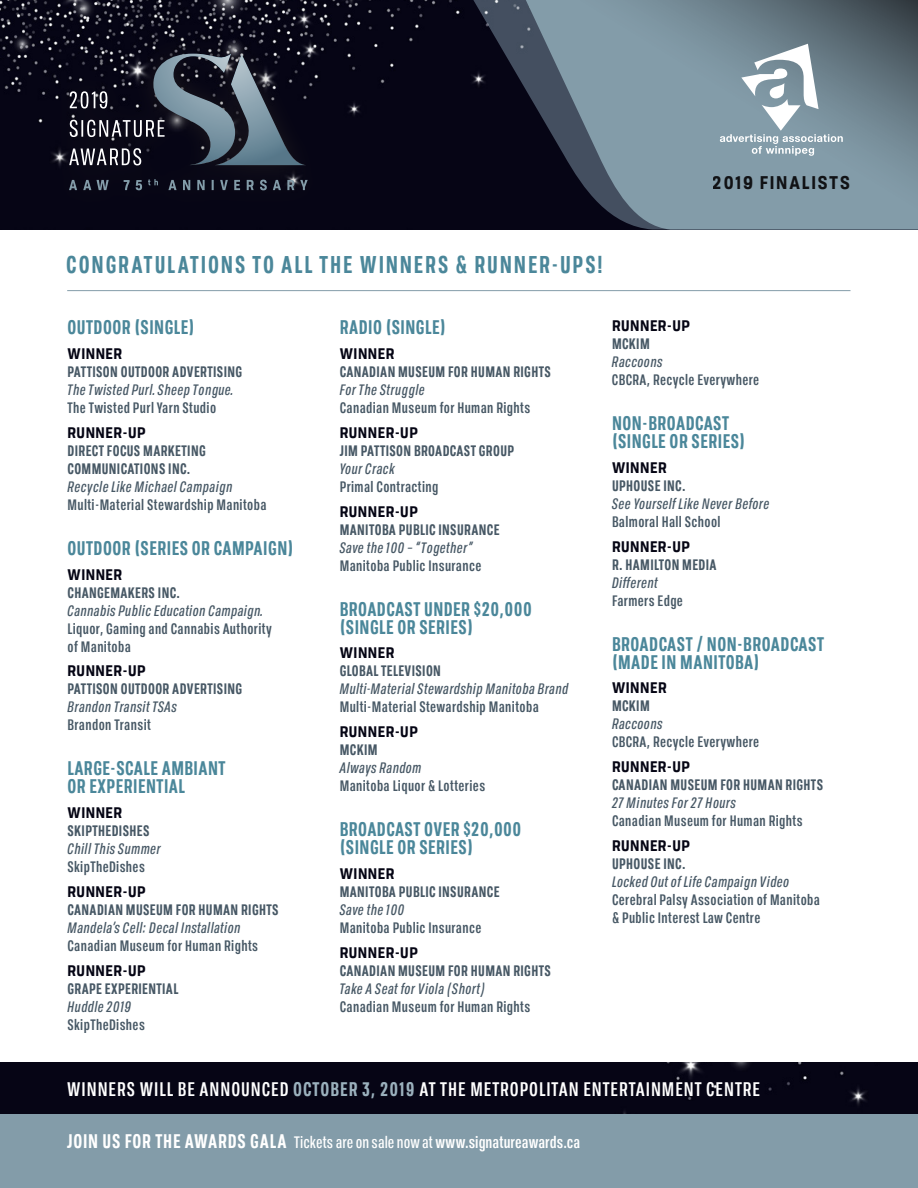
<style>
.page{position:relative;width:918px;height:1188px;background:#fff}
.page>*{position:absolute;margin:0;border:0;box-sizing:border-box;transform-origin:0 0}
.t1{font:700 24px "Tofino Pro Personal Cond";letter-spacing:.075em;color:#4b879a}
.t2{font:700 19.5px/18px "Tofino Pro Personal Cond";letter-spacing:.025em;color:#4b879a}
.t3{font:600 19.5px "Tofino Pro Personal Cond";letter-spacing:.05em;color:#fff}
.t4{font:700 19.5px "Tofino Pro Personal Cond";letter-spacing:.04em;color:#fff}
.t5{font:700 18px "Tofino Pro Personal Narrow";letter-spacing:.1em;color:#231f20}
.t6{font:600 15px/18px "Tofino Pro Personal Cond";letter-spacing:.025em;color:#475865}
.t7{font:700 15px/18px "Tofino Pro Personal Cond";letter-spacing:.025em;color:#475865}
.t8{font:italic 500 15px "Tofino Pro Personal Cond";letter-spacing:.025em;color:#475865}
.t9{font:700 15px "Tofino Pro Personal Narrow";letter-spacing:.035em;color:#050514}
.s1{font-weight:700;color:#9bb1bd}
.s2{font-weight:500;font-size:16.5px}
.s3{font-weight:600;font-size:16.5px}
</style>
<div class="page">
<div style="left:0;top:1062px;width:918px;height:52px;background:#060515"></div>
<div style="left:0;top:1114px;width:918px;height:74px;background:#839ca9"></div>
<hr style="left:67px;top:290px;width:784px;height:1px;background:#839ca9">
<div style="left:0;top:0;width:519px;height:230px;background:#060515"></div>
<svg style="left:465px;top:0;width:54px;height:229px;fill:#060515"></svg>
<svg style="left:519px;top:0;width:399px;height:230px;fill:#819aa7"></svg>
<svg style="left:720px;top:44px;width:123px;height:112px"></svg>
<div style="left:48px;top:31px;width:280px;height:181px;background:#231f20;opacity:.75"></div>
<svg style="left:69px;top:54px;width:237px;height:111px"></svg>
<svg style="left:69px;top:179px;width:239px;height:11px"></svg>
<p class="t5" style="left:713px;top:169px;width:138px">2019 FINALISTS</p>
<h1 class="t1" style="left:66px;top:247px;width:538px">CONGRATULATIONS TO ALL THE WINNERS &amp; RUNNER-UPS!</h1>
<h2 class="t2" style="left:68px;top:317px;width:129px">OUTDOOR (SINGLE)</h2>
<p class="t9" style="left:68px;top:342px;width:56px">WINNER</p>
<p class="t7" style="left:68px;top:362px;width:176px">PATTISON OUTDOOR ADVERTISING</p>
<p class="t8" style="left:68px;top:379px;width:167px">The Twisted Purl. Sheep Tongue.</p>
<p class="t6" style="left:68px;top:398px;width:150px">The Twisted Purl Yarn Studio</p>
<p class="t9" style="left:68px;top:421px;width:80px">RUNNER-UP</p>
<p class="t7" style="left:68px;top:441px;width:140px">DIRECT FOCUS MARKETING<br>COMMUNICATIONS INC.</p>
<p class="t8" style="left:68px;top:476px;width:166px">Recycle Like Michael Campaign</p>
<p class="t6" style="left:68px;top:495px;width:201px">Multi-Material Stewardship Manitoba</p>
<h2 class="t2" style="left:68px;top:538px;width:227px">OUTDOOR (SERIES OR CAMPAIGN)</h2>
<p class="t9" style="left:68px;top:563px;width:56px">WINNER</p>
<p class="t7" style="left:68px;top:582px;width:114px">CHANGEMAKERS INC.</p>
<p class="t8" style="left:68px;top:600px;width:197px">Cannabis Public Education Campaign.</p>
<p class="t6" style="left:68px;top:618px;width:206px">Liquor, Gaming and Cannabis Authority of Manitoba</p>
<p class="t9" style="left:68px;top:659px;width:80px">RUNNER-UP</p>
<p class="t7" style="left:68px;top:679px;width:176px">PATTISON OUTDOOR ADVERTISING</p>
<p class="t8" style="left:68px;top:697px;width:111px">Brandon Transit TSAs</p>
<p class="t6" style="left:68px;top:715px;width:85px">Brandon Transit</p>
<h2 class="t2" style="left:68px;top:758px;width:160px">LARGE-SCALE AMBIANT<br>OR EXPERIENTIAL</h2>
<p class="t9" style="left:68px;top:801px;width:56px">WINNER</p>
<p class="t7" style="left:68px;top:821px;width:83px">SKIPTHEDISHES</p>
<p class="t8" style="left:68px;top:838px;width:95px">Chill This Summer</p>
<p class="t6" style="left:68px;top:857px;width:79px">SkipTheDishes</p>
<p class="t9" style="left:68px;top:880px;width:80px">RUNNER-UP</p>
<p class="t7" style="left:68px;top:900px;width:213px">CANADIAN MUSEUM FOR HUMAN RIGHTS</p>
<p class="t8" style="left:68px;top:917px;width:174px">Mandela’s Cell: Decal Installation</p>
<p class="t6" style="left:68px;top:936px;width:192px">Canadian Museum for Human Rights</p>
<p class="t9" style="left:68px;top:959px;width:80px">RUNNER-UP</p>
<p class="t7" style="left:68px;top:978px;width:112px">GRAPE EXPERIENTIAL</p>
<p class="t8" style="left:68px;top:996px;width:65px">Huddle 2019</p>
<p class="t6" style="left:68px;top:1014px;width:79px">SkipTheDishes</p>
<h2 class="t2" style="left:340px;top:317px;width:108px">RADIO (SINGLE)</h2>
<p class="t9" style="left:340px;top:342px;width:56px">WINNER</p>
<p class="t7" style="left:340px;top:362px;width:213px">CANADIAN MUSEUM FOR HUMAN RIGHTS</p>
<p class="t8" style="left:340px;top:379px;width:87px">For The Struggle</p>
<p class="t6" style="left:340px;top:398px;width:192px">Canadian Museum for Human Rights</p>
<p class="t9" style="left:340px;top:421px;width:80px">RUNNER-UP</p>
<p class="t7" style="left:340px;top:441px;width:176px">JIM PATTISON BROADCAST GROUP</p>
<p class="t8" style="left:340px;top:458px;width:56px">Your Crack</p>
<p class="t6" style="left:340px;top:477px;width:100px">Primal Contracting</p>
<p class="t9" style="left:340px;top:500px;width:80px">RUNNER-UP</p>
<p class="t7" style="left:340px;top:519px;width:161px">MANITOBA PUBLIC INSURANCE</p>
<p class="t8" style="left:340px;top:537px;width:134px">Save the 100 – “Together”</p>
<p class="t6" style="left:340px;top:555px;width:143px">Manitoba Public Insurance</p>
<h2 class="t2" style="left:340px;top:599px;width:194px">BROADCAST UNDER $20,000 (SINGLE OR SERIES)</h2>
<p class="t9" style="left:340px;top:641px;width:56px">WINNER</p>
<p class="t7" style="left:340px;top:661px;width:103px">GLOBAL TELEVISION</p>
<p class="t8" style="left:340px;top:679px;width:230px">Multi-Material Stewardship Manitoba Brand</p>
<p class="t6" style="left:340px;top:697px;width:201px">Multi-Material Stewardship Manitoba</p>
<p class="t9" style="left:340px;top:720px;width:80px">RUNNER-UP</p>
<p class="t7" style="left:340px;top:740px;width:39px">MCKIM</p>
<p class="t8" style="left:340px;top:757px;width:83px">Always Random</p>
<p class="t6" style="left:340px;top:776px;width:147px">Manitoba Liquor &amp; Lotteries</p>
<h2 class="t2" style="left:340px;top:819px;width:183px">BROADCAST OVER $20,000 (SINGLE OR SERIES)</h2>
<p class="t9" style="left:340px;top:862px;width:56px">WINNER</p>
<p class="t7" style="left:340px;top:882px;width:161px">MANITOBA PUBLIC INSURANCE</p>
<p class="t8" style="left:340px;top:899px;width:66px">Save the 100</p>
<p class="t6" style="left:340px;top:918px;width:143px">Manitoba Public Insurance</p>
<p class="t9" style="left:340px;top:941px;width:80px">RUNNER-UP</p>
<p class="t7" style="left:340px;top:960px;width:213px">CANADIAN MUSEUM FOR HUMAN RIGHTS</p>
<p class="t8" style="left:340px;top:978px;width:147px">Take A Seat for Viola (Short)</p>
<p class="t6" style="left:340px;top:996px;width:192px">Canadian Museum for Human Rights</p>
<p class="t9" style="left:612px;top:314px;width:80px">RUNNER-UP</p>
<p class="t7" style="left:612px;top:334px;width:39px">MCKIM</p>
<p class="t8" style="left:612px;top:351px;width:52px">Raccoons</p>
<p class="t6" style="left:612px;top:370px;width:149px">CBCRA, Recycle Everywhere</p>
<h2 class="t2" style="left:612px;top:413px;width:135px">NON-BROADCAST (SINGLE OR SERIES)</h2>
<p class="t9" style="left:612px;top:456px;width:56px">WINNER</p>
<p class="t7" style="left:612px;top:476px;width:75px">UPHOUSE INC.</p>
<p class="t8" style="left:612px;top:493px;width:159px">See Yourself Like Never Before</p>
<p class="t6" style="left:612px;top:512px;width:110px">Balmoral Hall School</p>
<p class="t9" style="left:612px;top:535px;width:80px">RUNNER-UP</p>
<p class="t7" style="left:612px;top:554px;width:106px">R. HAMILTON MEDIA</p>
<p class="t8" style="left:612px;top:572px;width:47px">Different</p>
<p class="t6" style="left:612px;top:590px;width:73px">Farmers Edge</p>
<h2 class="t2" style="left:612px;top:633px;width:213px">BROADCAST / NON-BROADCAST (MADE IN MANITOBA)</h2>
<p class="t9" style="left:612px;top:676px;width:56px">WINNER</p>
<p class="t7" style="left:612px;top:696px;width:39px">MCKIM</p>
<p class="t8" style="left:612px;top:713px;width:52px">Raccoons</p>
<p class="t6" style="left:612px;top:732px;width:149px">CBCRA, Recycle Everywhere</p>
<p class="t9" style="left:612px;top:755px;width:80px">RUNNER-UP</p>
<p class="t7" style="left:612px;top:775px;width:213px">CANADIAN MUSEUM FOR HUMAN RIGHTS</p>
<p class="t8" style="left:612px;top:792px;width:125px">27 Minutes For 27 Hours</p>
<p class="t6" style="left:612px;top:811px;width:192px">Canadian Museum for Human Rights</p>
<p class="t9" style="left:612px;top:834px;width:80px">RUNNER-UP</p>
<p class="t7" style="left:612px;top:854px;width:75px">UPHOUSE INC.</p>
<p class="t8" style="left:612px;top:871px;width:179px">Locked Out of Life Campaign Video</p>
<p class="t6" style="left:612px;top:890px;width:210px">Cerebral Palsy Association of Manitoba &amp; Public Interest Law Centre</p>
<h2 class="t3" style="left:67px;top:1075px;width:694px">WINNERS WILL BE ANNOUNCED <span class="s1">OCTOBER 3, 2019</span> AT THE METROPOLITAN ENTERTAINMENT CENTRE</h2>
<h2 class="t4" style="left:67px;top:1126px;width:515px">JOIN US FOR THE AWARDS GALA <span class="s2">Tickets are on sale now at</span> <span class="s3">www.signatureawards.ca</span></h2>
</div>
